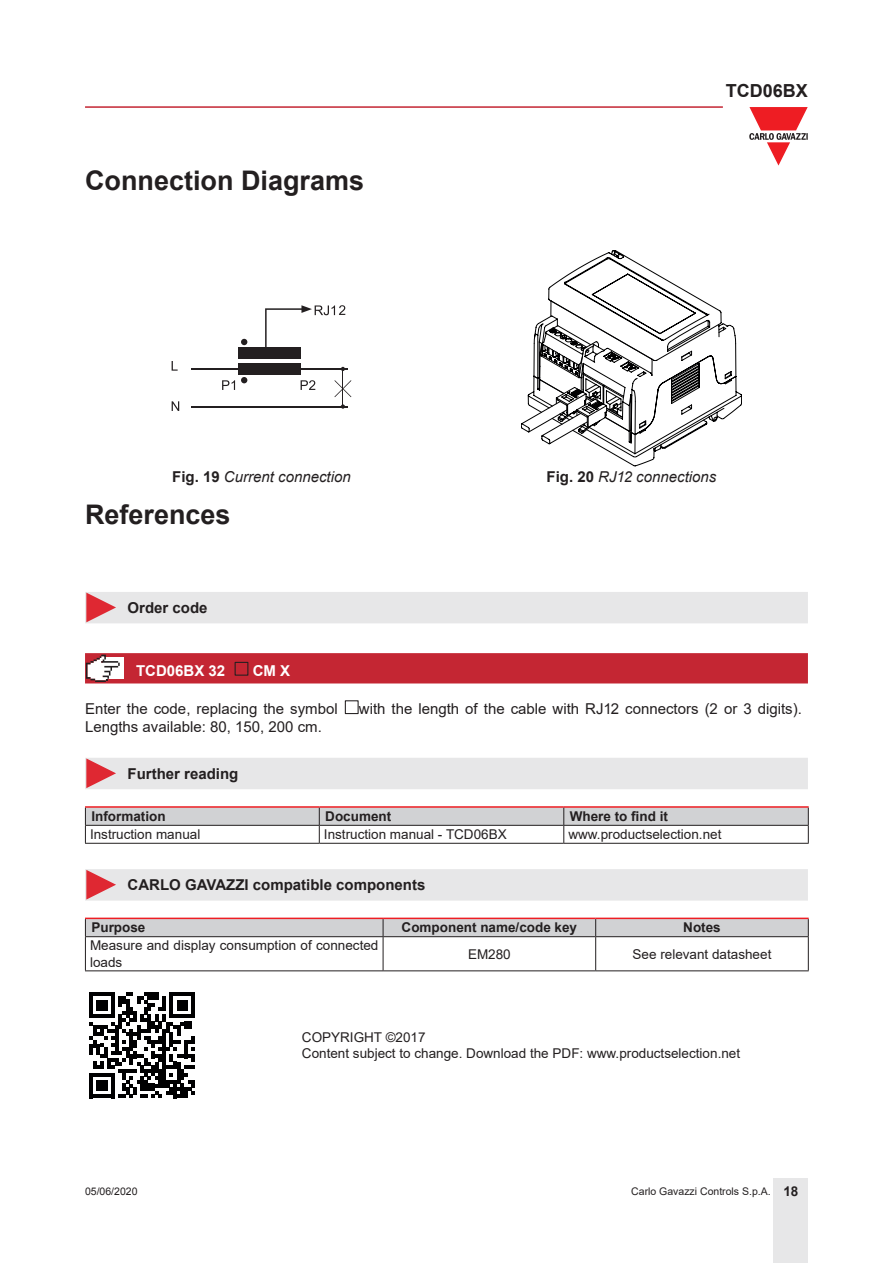
<style>
.page{position:relative;width:893px;height:1263px;background:#fff}
.page>*{position:absolute;margin:0;border:0;box-sizing:border-box;transform-origin:0 0}
.Titolo01{font:700 27px "Arial";color:#231f20}
.Titolo01-A{font:700 27px "Arial";color:#231f20}
.t1{font:700 18px "Arial";color:#231f20}
.Testo{font:15px "Arial";color:#231f20}
.Titolo03{font:700 15px "Arial";color:#231f20}
.t2{font:italic 15px "Arial";color:#231f20}
.Titolo04{font:700 15px "Arial";color:#fff}
.TestoTabellaSx{font:13.5px/16.2px "Arial";color:#231f20}
.TitoloTabellaSx{font:700 13.5px "Arial";color:#231f20}
.TitoloTabellaCen{font:700 13.5px "Arial";color:#231f20}
.TestoTabellaCen{font:13.5px "Arial";color:#231f20}
.t3{font:10.5px "Arial";color:#231f20}
.t4{font:10.5px "Arial";color:#231f20}
.s1{font-weight:700;font-style:normal}
.s2{font-style:inherit}
.s3{font-weight:700;font-size:13.5px}
</style>
<div class="page">
<hr style="left:85px;top:106px;width:638px;height:2px;background:#c42633">
<div style="left:774px;top:1178px;width:34px;height:85px;background:#e7e7e8"></div>
<svg style="left:749px;top:107px;width:59px;height:59px"></svg>
<div style="left:238px;top:363px;width:63px;height:12px;background:#231f20"></div>
<div style="left:238px;top:347px;width:63px;height:12px;background:#231f20"></div>
<hr style="left:191px;top:368px;width:157px;height:2px;background:#231f20">
<hr style="left:191px;top:406px;width:157px;height:2px;background:#231f20">
<svg style="left:241px;top:339px;width:6px;height:6px"></svg>
<svg style="left:241px;top:377px;width:6px;height:6px"></svg>
<svg style="left:222px;top:380px;width:13px;height:10px"></svg>
<svg style="left:301px;top:380px;width:14px;height:10px"></svg>
<svg style="left:172px;top:401px;width:7px;height:10px"></svg>
<svg style="left:172px;top:361px;width:6px;height:10px"></svg>
<svg style="left:334px;top:380px;width:17px;height:17px"></svg>
<hr style="left:343px;top:369px;width:1px;height:39px;background:#231f20">
<svg style="left:602px;top:340px;width:140px;height:126px"></svg>
<svg style="left:521px;top:250px;width:215px;height:198px"></svg>
<div style="left:85px;top:592px;width:723px;height:31px;background:#e7e7e8"></div>
<svg style="left:85px;top:653px;width:723px;height:30px;background:#c42d39"></svg>
<div style="left:235px;top:662px;width:13px;height:14px;border:1px solid #231f20"></div>
<div style="left:345px;top:700px;width:14px;height:14px;border:1px solid #231f20"></div>
<div style="left:85px;top:758px;width:723px;height:31px;background:#e7e7e8"></div>
<hr style="left:85px;top:806px;width:234px;height:2px;background:#ee1d23">
<hr style="left:319px;top:806px;width:245px;height:2px;background:#ee1d23">
<hr style="left:564px;top:806px;width:245px;height:2px;background:#ee1d23">
<svg style="left:85px;top:807px;width:724px;height:36px"></svg>
<hr style="left:85px;top:843px;width:234px;height:1px;background:#231f20">
<hr style="left:319px;top:843px;width:245px;height:1px;background:#231f20">
<hr style="left:564px;top:843px;width:245px;height:1px;background:#231f20">
<div style="left:85px;top:869px;width:723px;height:31px;background:#e7e7e8"></div>
<svg style="left:85px;top:918px;width:724px;height:18px;background:#d1c5c8"></svg>
<hr style="left:85px;top:936px;width:298px;height:1px;background:#231f20">
<hr style="left:85px;top:937px;width:1px;height:33px;background:#231f20">
<hr style="left:383px;top:936px;width:213px;height:1px;background:#231f20">
<hr style="left:383px;top:937px;width:1px;height:33px;background:#231f20">
<hr style="left:596px;top:936px;width:213px;height:1px;background:#231f20">
<hr style="left:595px;top:937px;width:1px;height:33px;background:#231f20">
<hr style="left:808px;top:937px;width:1px;height:33px;background:#231f20">
<hr style="left:85px;top:970px;width:298px;height:1px;background:#231f20">
<hr style="left:383px;top:970px;width:213px;height:1px;background:#231f20">
<hr style="left:596px;top:970px;width:213px;height:1px;background:#231f20">
<svg style="left:89px;top:992px;width:106px;height:106px"></svg>
<svg style="left:265px;top:305px;width:80px;height:42px"></svg>
<p class="Titolo01" style="left:85px;top:161px;width:281px">Connection Diagrams</p>
<h2 class="t1" style="left:726px;top:78px;width:84px">TCD06BX</h2>
<p class="t2" style="left:172px;top:467px;width:180px"><span class="s1">Fig. 19</span> Current connection</p>
<p class="t2" style="left:547px;top:467px;width:171px"><span class="s1">Fig. 20</span> RJ1<span class="s2">2</span> connections</p>
<p class="Titolo01-A" style="left:85px;top:495px;width:147px">References</p>
<p class="Titolo03" style="left:128px;top:597px;width:82px">Order code</p>
<p class="Titolo04" style="left:136px;top:660px;width:91px">TCD06BX 32</p>
<p class="Titolo04" style="left:253px;top:660px;width:39px">CM X</p>
<p class="Testo" style="left:85px;top:699px;width:254px">Enter the code, replacing the symbol</p>
<p class="Testo" style="left:359px;top:699px;width:445px">with the length of the cable with RJ1<span class="s2">2</span> connectors (2 or 3 digits).</p>
<p class="Testo" style="left:85px;top:717px;width:238px">Lengths available: 80, 150, 200 cm.</p>
<p class="Titolo03" style="left:128px;top:763px;width:112px">Further reading</p>
<p class="TitoloTabellaSx" style="left:91px;top:807px;width:76px">Information</p>
<p class="TitoloTabellaSx" style="left:325px;top:807px;width:68px">Document</p>
<p class="TitoloTabellaSx" style="left:570px;top:807px;width:100px">Where to find it</p>
<p class="TestoTabellaSx" style="left:90px;top:826px;width:112px">Instruction manual</p>
<p class="TestoTabellaSx" style="left:324px;top:826px;width:184px">Instruction manual - TCD06BX</p>
<p class="TestoTabellaSx" style="left:568px;top:826px;width:155px">www.productselection.net</p>
<p class="Titolo03" style="left:128px;top:874px;width:299px">CARLO GAVAZZI compatible components</p>
<p class="TitoloTabellaSx" style="left:91px;top:918px;width:56px">Purpose</p>
<p class="TitoloTabellaCen" style="left:402px;top:918px;width:177px">Component name/code key</p>
<p class="TitoloTabellaCen" style="left:683px;top:918px;width:39px">Notes</p>
<p class="TestoTabellaSx" style="left:90px;top:937px;width:290px">Measure and display consumption of connected loads</p>
<p class="TestoTabellaCen" style="left:468px;top:944px;width:44px">EM280</p>
<p class="TestoTabellaCen" style="left:633px;top:944px;width:140px">See relevant datasheet</p>
<p class="t4" style="left:85px;top:1184px;width:54px">05/06/2020</p>
<p class="TestoTabellaSx" style="left:302px;top:1029px;width:125px">COPYRIGHT ©2017</p>
<p class="TestoTabellaSx" style="left:302px;top:1045px;width:440px">Content subject to change. Download the PDF: www.productselection.net</p>
<p class="t3" style="left:631px;top:1183px;width:169px">Carlo Gavazzi Controls S.p.A. <span class="s3">18</span></p>
</div>
